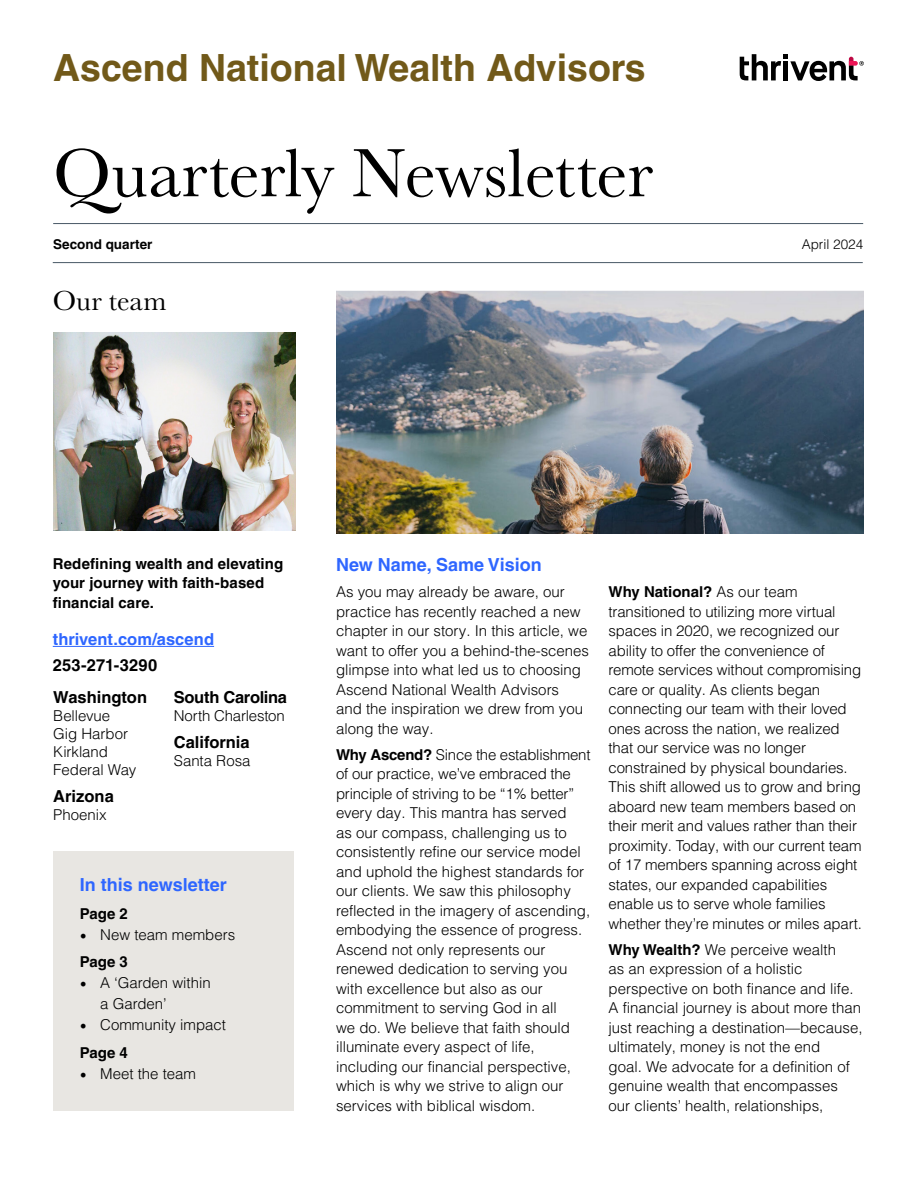
<style>
.page{position:relative;width:918px;height:1188px;background:#fff}
.page>*{position:absolute;margin:0;border:0;box-sizing:border-box;transform-origin:0 0}
.t1{font:70.5px "Baskerville URW";color:#000}
.t2{font:700 37.5px "Helvetica LT Pro";color:#715919}
.t3{font:28.5px "Baskerville URW";letter-spacing:.005em;color:#000}
.t4{font:700 18px "Helvetica LT Pro";color:#2e66ff}
.t5{font:700 16.5px/31.8px "Helvetica LT Pro";color:#000}
.t6{font:700 16.5px "Helvetica LT Pro";color:#2e66ff}
.t7{font:700 16.5px "Helvetica LT Pro";letter-spacing:-.02em;color:#000}
.t8{font:300 15px/19.5px "Helvetica LT Pro";color:#000}
.t9{font:700 15px/19.5px "Helvetica LT Pro";letter-spacing:.005em;color:#000}
.t10{font:700 13.5px "Helvetica LT Pro";color:#000}
.t11{font:300 13.5px "Helvetica LT Pro";color:#000}
.s1{font-family:"Minion Pro";font-weight:400;font-size:18px}
.s2{font-weight:700}
</style>
<div class="page">
<hr style="left:53px;top:223px;width:810px;height:1px;background:#485865">
<hr style="left:53px;top:262px;width:810px;height:1px;background:#485865">
<svg style="left:740px;top:54px;width:124px;height:27px"></svg>
<hr style="left:53px;top:646px;width:161px;height:1px;background:#2e66ff">
<img style="left:336px;top:290px;width:527px;height:244px">
<img style="left:53px;top:332px;width:242px;height:199px">
<div style="left:53px;top:851px;width:241px;height:260px;background:#e8e6e2"></div>
<h2 class="t2" style="left:53px;top:45px;width:594px">Ascend National Wealth Advisors</h2>
<h1 class="t1" style="left:53px;top:125px;width:601px">Quarterly Newsletter</h1>
<p class="t10" style="left:53px;top:236px;width:101px">Second quarter</p>
<p class="t11" style="left:802px;top:236px;width:63px">April 2024</p>
<h3 class="t3" style="left:53px;top:281px;width:115px">Our team</h3>
<p class="t9" style="left:53px;top:554px;width:232px">Redefining wealth and elevating your journey with faith-based financial care.</p>
<p class="t6" style="left:53px;top:629px;width:163px">thrivent.com/ascend</p>
<p class="t5" style="left:53px;top:650px;width:106px">253-271-3290<br>Washington</p>
<p class="t8" style="left:53px;top:707px;width:85px;line-height:18px">Bellevue<br>Gig Harbor<br>Kirkland<br>Federal Way</p>
<p class="t5" style="left:53px;top:780px;width:62px">Arizona</p>
<p class="t8" style="left:53px;top:804px;width:55px">Phoenix</p>
<p class="t7" style="left:174px;top:687px;width:115px">South Carolina</p>
<p class="t8" style="left:174px;top:706px;width:113px">North Charleston</p>
<p class="t5" style="left:174px;top:726px;width:78px">California</p>
<p class="t8" style="left:174px;top:750px;width:78px">Santa Rosa</p>
<p class="t4" style="left:80px;top:874px;width:148px">In this newsletter</p>
<p class="t9" style="left:80px;top:904px;width:49px">Page 2</p>
<p class="t8" style="left:80px;top:920px;width:157px;line-height:27.8px"><span class="s1">•</span> New team members<br><span class="s2">Page 3</span></p>
<p class="t8" style="left:100px;top:972px;width:112px;line-height:21px;text-indent:-20px"><span class="s1">•</span> A ‘Garden within a Garden’</p>
<p class="t8" style="left:80px;top:1011px;width:148px;line-height:27.8px"><span class="s1">•</span> Community impact<br><span class="s2">Page 4</span></p>
<p class="t8" style="left:80px;top:1064px;width:118px"><span class="s1">•</span> Meet the team</p>
<p class="t4" style="left:336px;top:554px;width:207px">New Name, Same Vision</p>
<p class="t8" style="left:336px;top:582px;width:255px">As you may already be aware, our practice has recently reached a new chapter in our story. In this article, we want to offer you a behind-the-scenes glimpse into what led us to choosing<br>Ascend National Wealth Advisors<br>and the inspiration we drew from you along the way.</p>
<p class="t8" style="left:336px;top:745px;width:256px"><span class="s2">Why Ascend?</span> Since the establishment of our practice, we’ve embraced the principle of striving to be “1% better” every day. This mantra has served<br>as our compass, challenging us to consistently refine our service model and uphold the highest standards for our clients. We saw this philosophy reflected in the imagery of ascending, embodying the essence of progress.<br>Ascend not only represents our renewed dedication to serving you with excellence but also as our commitment to serving God in all<br>we do. We believe that faith should illuminate every aspect of life, including our financial perspective, which is why we strive to align our services with biblical wisdom.</p>
<p class="t8" style="left:609px;top:582px;width:255px"><span class="s2">Why National?</span> As our team transitioned to utilizing more virtual spaces in 2020, we recognized our ability to offer the convenience of remote services without compromising care or quality. As clients began connecting our team with their loved ones across the nation, we realized that our service was no longer constrained by physical boundaries.<br>This shift allowed us to grow and bring aboard new team members based on their merit and values rather than their proximity. Today, with our current team of 17 members spanning across eight states, our expanded capabilities enable us to serve whole families whether they’re minutes or miles apart.</p>
<p class="t8" style="left:609px;top:940px;width:256px"><span class="s2">Why Wealth?</span> We perceive wealth<br>as an expression of a holistic perspective on both finance and life.<br>A financial journey is about more than just reaching a destination—because, ultimately, money is not the end<br>goal. We advocate for a definition of genuine wealth that encompasses our clients’ health, relationships,</p>
</div>
